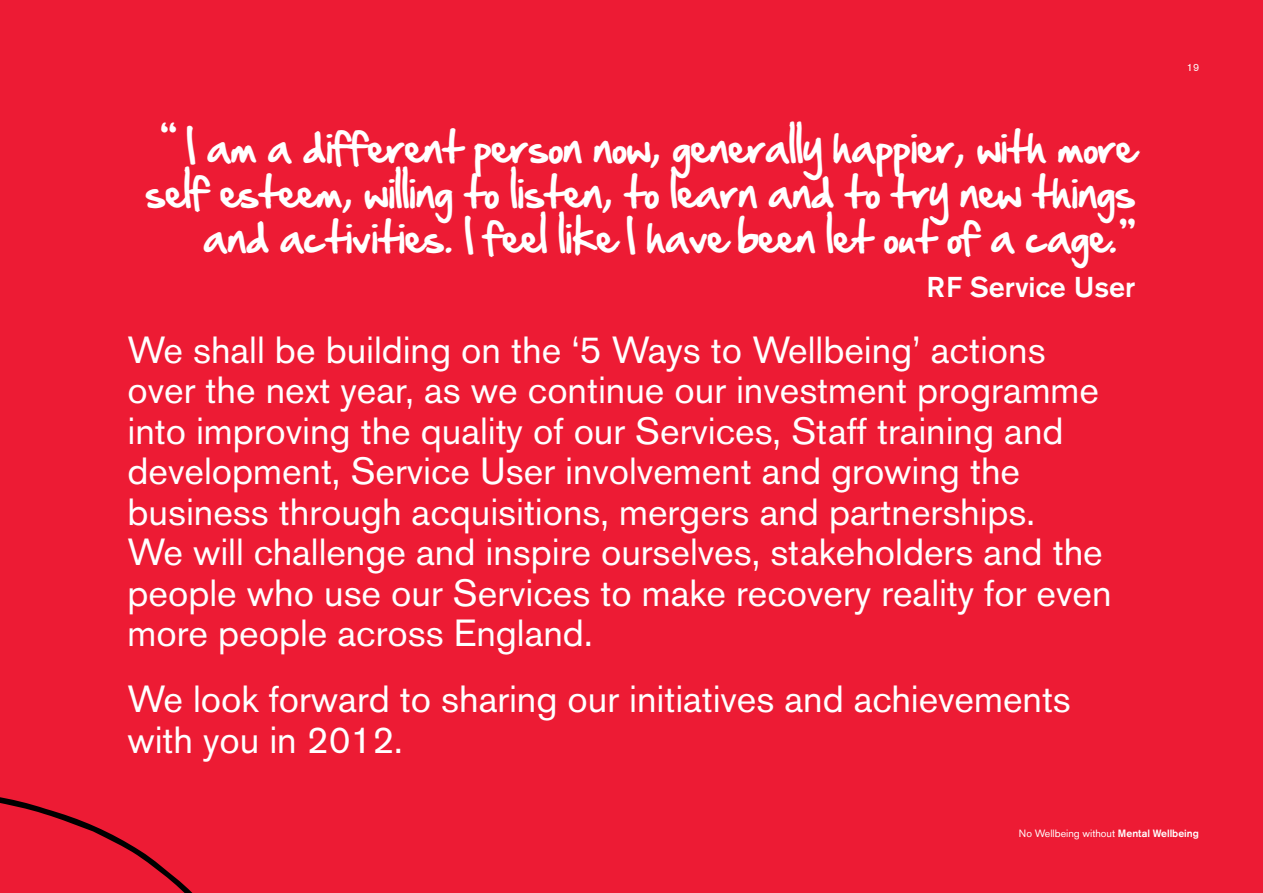
<style>
.page{position:relative;width:1263px;height:893px;background:#ed1b34}
.page>*{position:absolute;margin:0;border:0;box-sizing:border-box;transform-origin:0 0}
.t1{font:37.5px/40.5px "Akzidenz Grotesk BE";color:#fff}
.t2{font:37.5px/45px "Hand Of Sean";color:#fff;text-align:right}
.t3{font:500 28.5px "Akzidenz Grotesk BE";color:#fff}
.t4{font:10.5px "Akzidenz Grotesk BE";color:#fff}
.s1{font-weight:500}
</style>
<div class="page">
<svg style="left:0;top:797px;width:193px;height:96px"></svg>
<p class="t2" style="left:146px;top:132px;width:991px"><sup>“</sup> I am a different person now, generally happier, with more self esteem, willing to listen, to learn and to try new things and activities. I feel like I have been let out of a cage.<sup>”</sup></p>
<p class="t3" style="left:927px;top:276px;width:210px">RF Service User</p>
<p class="t1" style="left:128px;top:333px;width:985px">We shall be building on the ‘5 Ways to Wellbeing’ actions over the next year, as we continue our investment programme into improving the quality of our Services, Staff training and development, Service User involvement and growing the business through acquisitions, mergers and partnerships.<br>We will challenge and inspire ourselves, stakeholders and the people who use our Services to make recovery reality for even more people across England.</p>
<p class="t1" style="left:128px;top:683px;width:945px">We look forward to sharing our initiatives and achievements with you in 2012.</p>
<p class="t4" style="left:1187px;top:64px;width:14px">19</p>
<p class="t4" style="left:1019px;top:829px;width:181px">No Wellbeing without <span class="s1">Mental Wellbeing</span></p>
</div>
